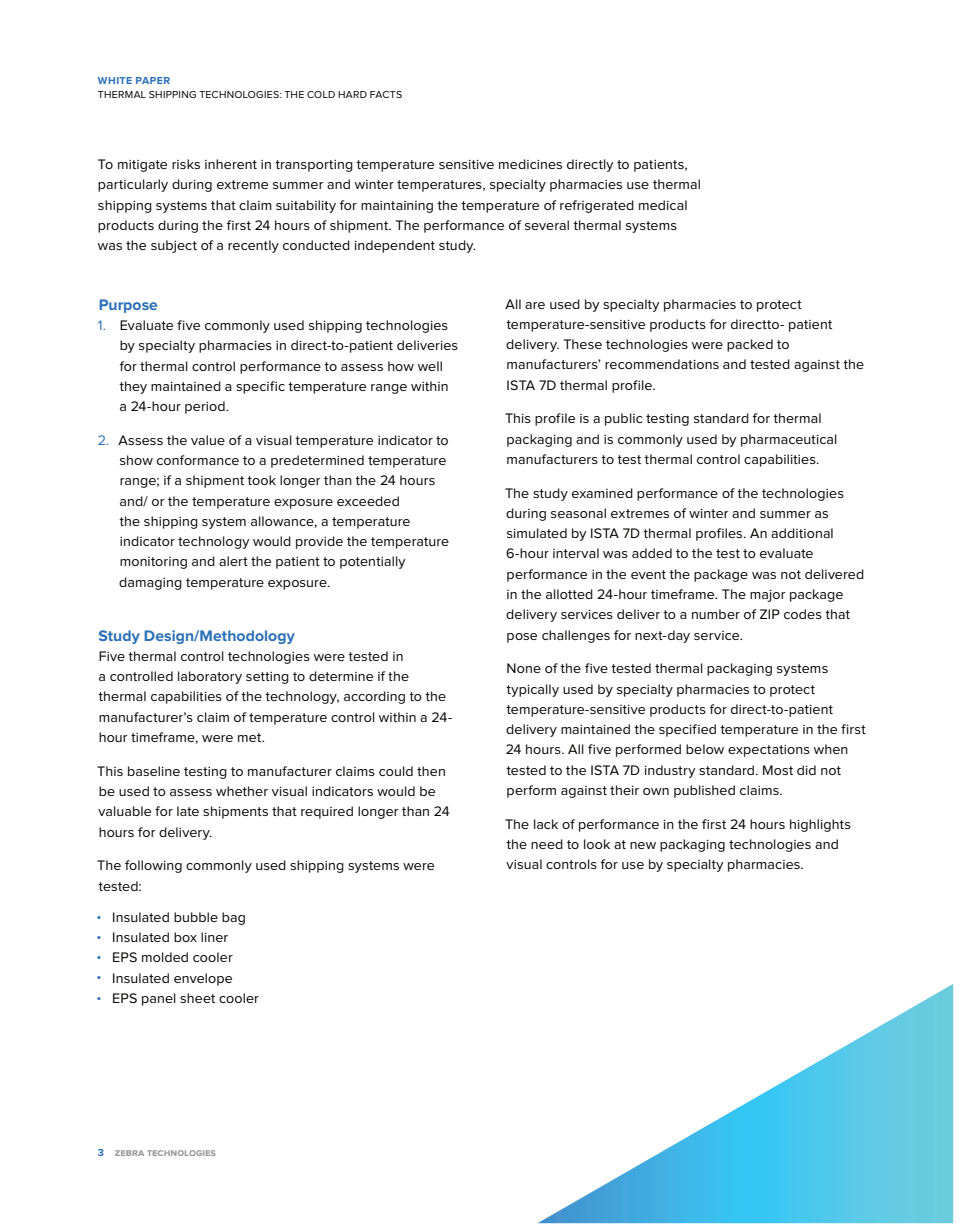
<style>
.page{position:relative;width:961px;height:1231px;background:#fff}
.page>*{position:absolute;margin:0;border:0;box-sizing:border-box;transform-origin:0 0}
.Subhead-2{font:700 15.75px "Proxima Nova";letter-spacing:.005em;color:#2b70b8}
.Body{font:14.25px/20.2px "Proxima Nova";letter-spacing:.01em;color:#040503}
.t1{font:10.5px "Proxima Nova";letter-spacing:.025em;color:#040503}
.t2{font:700 10.5px "Proxima Nova";color:#999998}
.Collateral_Type{font:700 10.5px "Proxima Nova";letter-spacing:.04em;color:#2b70b8}
.s1{color:#2b70b8}
</style>
<div class="page">
<svg style="left:538px;top:984px;width:415px;height:239px"></svg>
<p class="Collateral_Type" style="left:98px;top:74px;width:74px">WHITE PAPER</p>
<p class="t1" style="left:98px;top:90px;width:306px">THERMAL SHIPPING TECHNOLOGIES: THE COLD HARD FACTS</p>
<p class="Body" style="left:98px;top:155px;width:604px">To mitigate risks inherent in transporting temperature sensitive medicines directly to patients, particularly during extreme summer and winter temperatures, specialty pharmacies use thermal shipping systems that claim suitability for maintaining the temperature of refrigerated medical products during the first 24 hours of shipment. The performance of several thermal systems was the subject of a recently conducted independent study.</p>
<p class="Subhead-2" style="left:99px;top:295px;width:61px">Purpose</p>
<p class="Body" style="left:119px;top:316px;width:340px;text-indent:-22px"><span class="s1">1.</span> Evaluate five commonly used shipping technologies by specialty pharmacies in direct-to-patient deliveries for thermal control performance to assess how well they maintained a specific temperature range within a 24-hour period.</p>
<p class="Body" style="left:119px;top:430px;width:331px;text-indent:-22px"><span class="s1">2.</span> Assess the value of a visual temperature indicator to show conformance to a predetermined temperature range; if a shipment took longer than the 24 hours and/ or the temperature exposure exceeded<br>the shipping system allowance, a temperature indicator technology would provide the temperature monitoring and alert the patient to potentially damaging temperature exposure.</p>
<p class="Subhead-2" style="left:98px;top:626px;width:198px">Study Design/Methodology</p>
<p class="Body" style="left:98px;top:646px;width:355px">Five thermal control technologies were tested in<br>a controlled laboratory setting to determine if the thermal capabilities of the technology, according to the manufacturer’s claim of temperature control within a 24- hour timeframe, were met.</p>
<p class="Body" style="left:97px;top:761px;width:354px">This baseline testing to manufacturer claims could then be used to assess whether visual indicators would be valuable for late shipments that required longer than 24 hours for delivery.</p>
<p class="Body" style="left:97px;top:856px;width:339px">The following commonly used shipping systems were tested:</p>
<p class="Body" style="left:96px;top:907px;width:151px"><span class="s1">•</span> Insulated bubble bag</p>
<p class="Body" style="left:96px;top:928px;width:133px"><span class="s1">•</span> Insulated box liner</p>
<p class="Body" style="left:96px;top:948px;width:138px"><span class="s1">•</span> EPS molded cooler</p>
<p class="Body" style="left:96px;top:968px;width:138px"><span class="s1">•</span> Insulated envelope</p>
<p class="Body" style="left:96px;top:988px;width:164px"><span class="s1">•</span> EPS panel sheet cooler</p>
<p class="Body" style="left:505px;top:294px;width:360px">All are used by specialty pharmacies to protect temperature-sensitive products for directto- patient delivery. These technologies were packed to manufacturers’ recommendations and tested against the ISTA 7D thermal profile.</p>
<p class="Body" style="left:505px;top:409px;width:334px">This profile is a public testing standard for thermal packaging and is commonly used by pharmaceutical manufacturers to test thermal control capabilities.</p>
<p class="Body" style="left:505px;top:483px;width:360px">The study examined performance of the technologies during seasonal extremes of winter and summer as simulated by ISTA 7D thermal profiles. An additional 6-hour interval was added to the test to evaluate performance in the event the package was not delivered in the allotted 24-hour timeframe. The major package delivery services deliver to a number of ZIP codes that pose challenges for next-day service.</p>
<p class="Body" style="left:505px;top:659px;width:361px">None of the five tested thermal packaging systems typically used by specialty pharmacies to protect temperature-sensitive products for direct-to-patient delivery maintained the specified temperature in the first 24 hours. All five performed below expectations when tested to the ISTA 7D industry standard. Most did not perform against their own published claims.</p>
<p class="Body" style="left:505px;top:814px;width:347px">The lack of performance in the first 24 hours highlights the need to look at new packaging technologies and visual controls for use by specialty pharmacies.</p>
<p class="t2" style="left:98px;top:1146px;width:120px"><span class="s1">3</span> zebra technologies</p>
</div>
